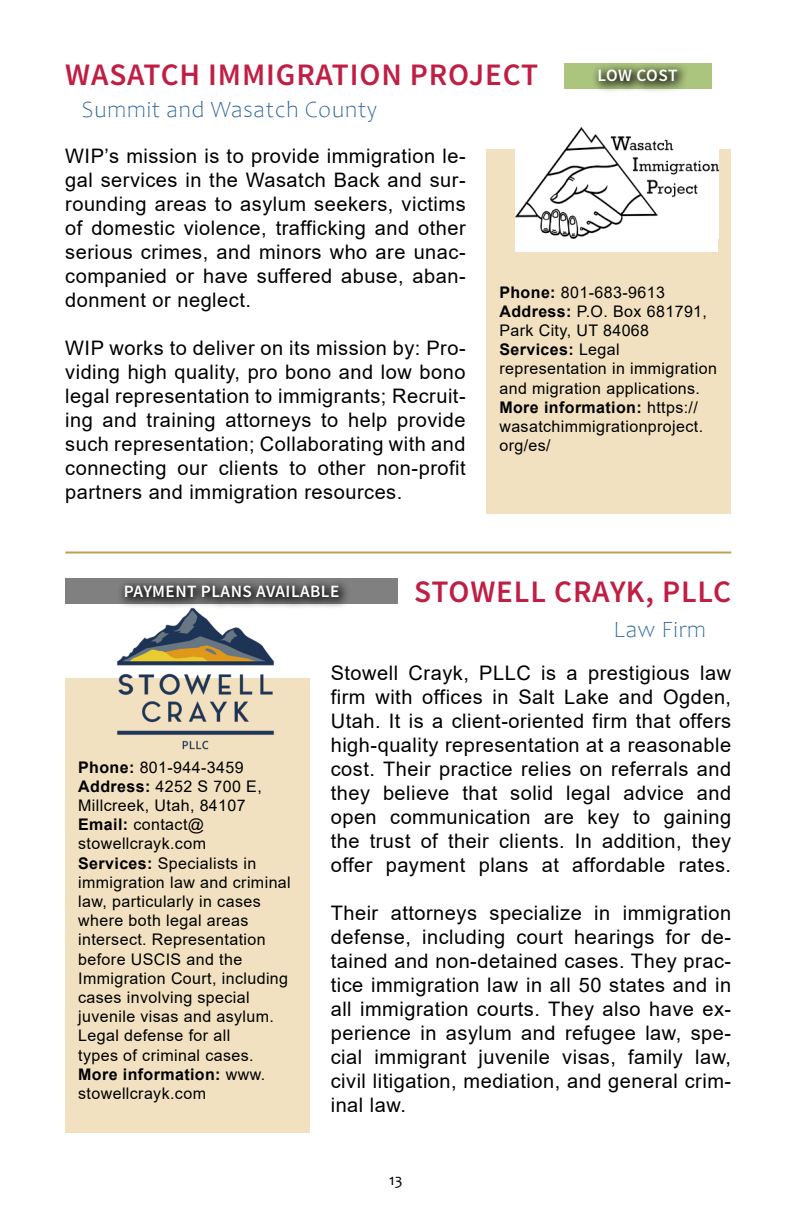
<style>
.page{position:relative;width:792px;height:1224px;background:#fff}
.page>*{position:absolute;margin:0;border:0;box-sizing:border-box;transform-origin:0 0}
.t1{font:31.2px "Source Sans Variable";letter-spacing:.025em;color:#c01f45}
.t2{font:300 23.4px "Candara";letter-spacing:.025em;color:#296398}
.t3{font:20px/24px "Arial";letter-spacing:.025em;color:#000;text-align:justify}
.t4{font:17.4px "Source Sans Variable";letter-spacing:.025em;color:#fff}
.t5{font:16px/19.2px "Arial";letter-spacing:.025em;color:#000}
.t6{font:16px "Candara";color:#000}
.s1{font-weight:700}
</style>
<div class="page">
<div style="left:486px;top:150px;width:245px;height:364px;background:#f1e1c0"></div>
<hr style="left:65px;top:552px;width:666px;height:2px;background:#bea056">
<div style="left:516px;top:100px;width:202px;height:152px;background:#fff"></div>
<img style="left:516px;top:128px;width:202px;height:110px">
<div style="left:65px;top:678px;width:245px;height:455px;background:#f1e1c0"></div>
<img style="left:117px;top:609px;width:157px;height:141px">
<div style="left:65px;top:579px;width:333px;height:25px;background:#808080"></div>
<div style="left:117px;top:578px;width:234px;height:31px;background:#000;opacity:.75"></div>
<div style="left:564px;top:63px;width:147px;height:26px;background:#abc47e"></div>
<div style="left:591px;top:62px;width:98px;height:32px;background:#000;opacity:.75"></div>
<h1 class="t1" style="left:65px;top:56px;width:474px">WASATCH IMMIGRATION PROJECT</h1>
<p class="t2" style="left:82px;top:97px;width:297px">Summit and Wasatch County</p>
<p class="t4" style="left:598px;top:65px;width:81px">LOW COST</p>
<p class="t3" style="left:65px;top:144px;width:402px">WIP’s mission is to provide immigration le&shy;gal services in the Wasatch Back and sur&shy;rounding areas to asylum seekers, victims of domestic violence, trafficking and other serious crimes, and minors who are unac&shy;companied or have suffered abuse, aban&shy;donment or neglect.</p>
<p class="t3" style="left:65px;top:336px;width:402px">WIP works to deliver on its mission by: Pro&shy;viding high quality, pro bono and low bono legal representation to immigrants; Recruit&shy;ing and training attorneys to help provide such representation; Collaborating with and connecting our clients to other non-profit partners and immigration resources.</p>
<p class="t5" style="left:499px;top:282px;width:219px"><span class="s1">Phone:</span> 801-683-9613<br><span class="s1">Address:</span> P.O. Box 681791,<br>Park City, UT 84068<br><span class="s1">Services:</span> Legal representation in immigration and migration applications.<br><span class="s1">More information:</span> https:// wasatchimmigrationproject. org/es/</p>
<p class="t4" style="left:124px;top:580px;width:217px">PAYMENT PLANS AVAILABLE</p>
<h1 class="t1" style="left:414px;top:573px;width:319px">STOWELL CRAYK, PLLC</h1>
<p class="t2" style="left:614px;top:616px;width:94px">Law Firm</p>
<p class="t5" style="left:78px;top:757px;width:214px"><span class="s1">Phone:</span> 801-944-3459<br><span class="s1">Address:</span> 4252 S 700 E,<br>Millcreek, Utah, 84107<br><span class="s1">Email:</span> contact@ stowellcrayk.com<br><span class="s1">Services:</span> Specialists in immigration law and criminal law, particularly in cases where both legal areas intersect. Representation before USCIS and the<br>Immigration Court, including cases involving special juvenile visas and asylum.<br>Legal defense for all<br>types of criminal cases.<br><span class="s1">More information:</span> www. stowellcrayk.com</p>
<p class="t3" style="left:331px;top:661px;width:402px">Stowell Crayk, PLLC is a prestigious law firm with offices in Salt Lake and Ogden, Utah. It is a client-oriented firm that offers high-quality representation at a reasonable cost. Their practice relies on referrals and they believe that solid legal advice and open communication are key to gaining the trust of their clients. In addition, they offer payment plans at affordable rates.</p>
<p class="t3" style="left:331px;top:901px;width:402px">Their attorneys specialize in immigration defense, including court hearings for de&shy;tained and non-detained cases. They prac&shy;tice immigration law in all 50 states and in all immigration courts. They also have ex&shy;perience in asylum and refugee law, spe&shy;cial immigrant juvenile visas, family law, civil litigation, mediation, and general crim&shy;inal law.</p>
<p class="t6" style="left:389px;top:1170px;width:15px">13</p>
</div>
